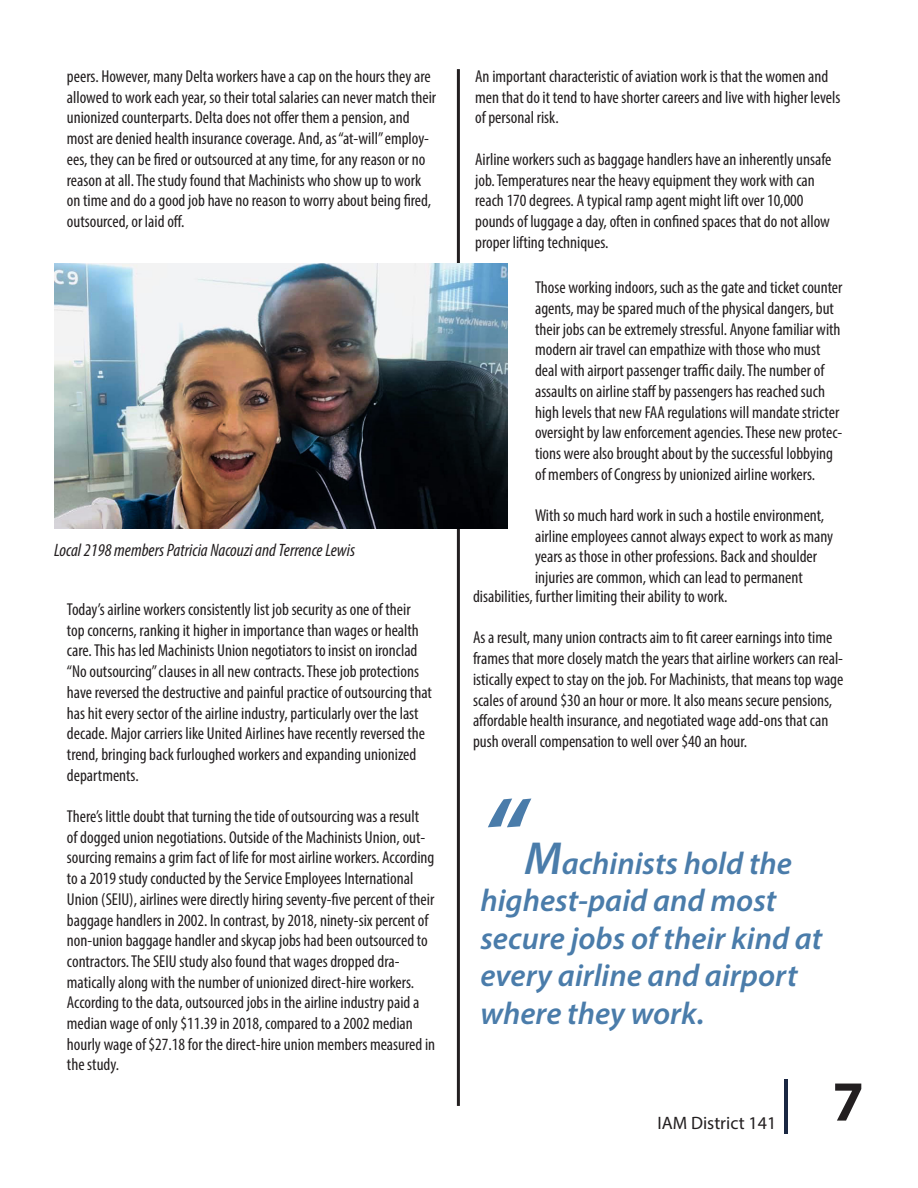
<style>
.page{position:relative;width:918px;height:1188px;background:#fff}
.page>*{position:absolute;margin:0;border:0;box-sizing:border-box;transform-origin:0 0}
.t1{font:italic 600 109.5px "Myriad Pro";color:#4a7caa}
.t2{font:700 57px "Myriad Pro";color:#231f20}
.t3{font:italic 600 31.5px/37.5px "Myriad Pro";color:#4a7caa}
.t4{font:italic condensed 18px "Myriad Pro";color:#231f20}
.t5{font:18px "Myriad Pro";color:#231f20}
.t6{font:condensed 17.25px/20.7px "Myriad Pro";color:#231f20}
.s1{font-size:46.5px}
</style>
<div class="page">
<hr style="left:784px;top:1079px;width:4px;height:55px;background:#1a2742">
<div style="left:457px;top:69px;width:3px;height:1037px;border:2px solid #231f20"></div>
<img style="left:54px;top:264px;width:454px;height:264px">
<p class="t6" style="left:67px;top:66px;width:371px">peers. However, many Delta workers have a cap on the hours they are allowed to work each year, so their total salaries can never match their unionized counterparts. Delta does not offer them a pension, and most are denied health insurance coverage. And, as “at-will” employ&shy;ees, they can be fired or outsourced at any time, for any reason or no reason at all. The study found that Machinists who show up to work on time and do a good job have no reason to worry about being fired, outsourced, or laid off.</p>
<p class="t4" style="left:54px;top:539px;width:303px">Local 2198 members Patricia Nacouzi and Terrence Lewis</p>
<p class="t6" style="left:67px;top:599px;width:366px">Today’s airline workers consistently list job security as one of their top concerns, ranking it higher in importance than wages or health care. This has led Machinists Union negotiators to insist on ironclad “No outsourcing” clauses in all new contracts. These job protections have reversed the destructive and painful practice of outsourcing that has hit every sector of the airline industry, particularly over the last decade. Major carriers like United Airlines have recently reversed the trend, bringing back furloughed workers and expanding unionized departments.</p>
<p class="t6" style="left:67px;top:806px;width:370px">There’s little doubt that turning the tide of outsourcing was a result<br>of dogged union negotiations. Outside of the Machinists Union, out&shy;sourcing remains a grim fact of life for most airline workers. According to a 2019 study conducted by the Service Employees International Union (SEIU), airlines were directly hiring seventy-five percent of their baggage handlers in 2002. In contrast, by 2018, ninety-six percent of non-union baggage handler and skycap jobs had been outsourced to contractors. The SEIU study also found that wages dropped dra&shy;matically along with the number of unionized direct-hire workers.<br>According to the data, outsourced jobs in the airline industry paid a median wage of only $11.39 in 2018, compared to a 2002 median hourly wage of $27.18 for the direct-hire union members measured in the study.</p>
<p class="t6" style="left:475px;top:66px;width:367px">An important characteristic of aviation work is that the women and men that do it tend to have shorter careers and live with higher levels of personal risk.</p>
<p class="t6" style="left:475px;top:149px;width:358px">Airline workers such as baggage handlers have an inherently unsafe job. Temperatures near the heavy equipment they work with can reach 170 degrees. A typical ramp agent might lift over 10,000 pounds of luggage a day, often in confined spaces that do not allow proper lifting techniques.</p>
<p class="t6" style="left:535px;top:277px;width:309px">Those working indoors, such as the gate and ticket counter agents, may be spared much of the physical dangers, but their jobs can be extremely stressful. Anyone familiar with modern air travel can empathize with those who must deal with airport passenger traffic daily. The number of assaults on airline staff by passengers has reached such high levels that new FAA regulations will mandate stricter oversight by law enforcement agencies. These new protec&shy;tions were also brought about by the successful lobbying of members of Congress by unionized airline workers.</p>
<p class="t6" style="left:535px;top:505px;width:300px">With so much hard work in such a hostile environment, airline employees cannot always expect to work as many years as those in other professions. Back and shoulder injuries are common, which can lead to permanent</p>
<p class="t6" style="left:473px;top:586px;width:256px">disabilities, further limiting their ability to work.</p>
<p class="t6" style="left:473px;top:627px;width:372px">As a result, many union contracts aim to fit career earnings into time frames that more closely match the years that airline workers can real&shy;istically expect to stay on the job. For Machinists, that means top wage scales of around $30 an hour or more. It also means secure pensions, affordable health insurance, and negotiated wage add-ons that can push overall compensation to well over $40 an hour.</p>
<p class="t1" style="left:480px;top:767px;width:45px">“</p>
<p class="t3" style="left:480px;top:843px;width:343px;text-indent:44px"><span class="s1">M</span>achinists hold the highest-paid and most secure jobs of their kind at every airline and airport where they work.</p>
<p class="t5" style="left:657px;top:1112px;width:120px">IAM District 141</p>
<p class="t2" style="left:832px;top:1064px;width:33px">7</p>
</div>
